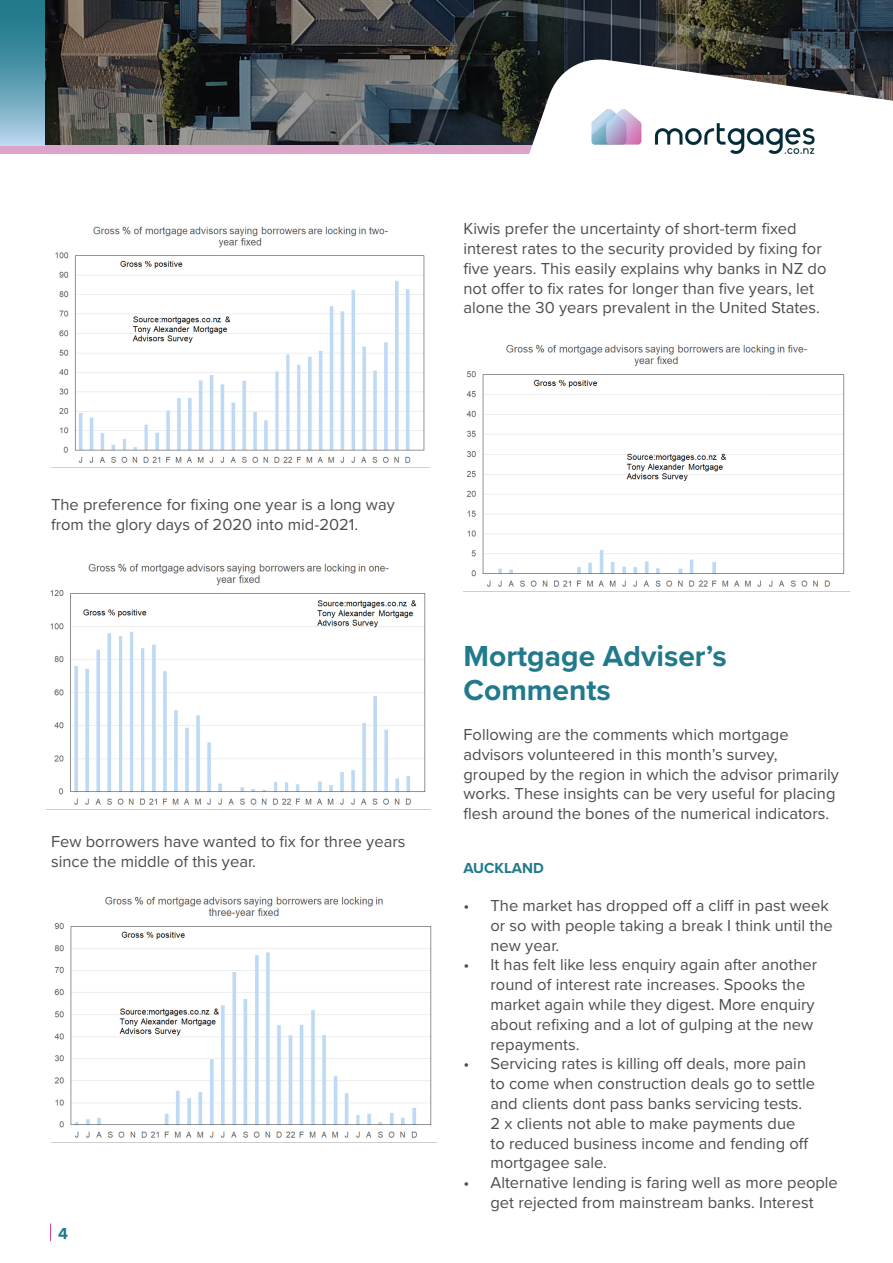
<style>
.page{position:relative;width:893px;height:1263px;background:#fff}
.page>*{position:absolute;margin:0;border:0;box-sizing:border-box;transform-origin:0 0}
.Copy{font:700 30px/34.2px "Proxima Nova";color:#217a8c}
.Copy-2{font:16.5px/19.8px "Proxima Nova";color:#4c4e4e}
.t1{font:700 16.5px "Proxima Nova";color:#217a8c}
.Copy-3{font:700 15px "Proxima Nova";color:#217a8c}
</style>
<div class="page">
<svg style="left:50px;top:1223px;width:1px;height:18px"></svg>
<img style="left:45px;top:0;width:300px;height:146px">
<svg style="left:345px;top:0;width:132px;height:468px"></svg>
<div style="left:0;top:146px;width:893px;height:8px;background:#dca4c9"></div>
<svg style="left:0;top:0;width:45px;height:146px;background:#5b9cb1"></svg>
<svg style="left:477px;top:0;width:416px;height:56px;background:#2d3436"></svg>
<svg style="left:450px;top:56px;width:443px;height:536px"></svg>
<img style="left:587px;top:99px;width:232px;height:64px">
<img style="left:50px;top:563px;width:376px;height:242px">
<img style="left:51px;top:896px;width:386px;height:247px">
<img style="left:463px;top:340px;width:386px;height:251px">
<img style="left:51px;top:221px;width:378px;height:247px">
<p class="Copy-2" style="left:463px;top:218px;width:364px">Kiwis prefer the uncertainty of short-term fixed interest rates to the security provided by fixing for five years. This easily explains why banks in NZ do not offer to fix rates for longer than five years, let alone the 30 years prevalent in the United States.</p>
<p class="Copy-2" style="left:51px;top:494px;width:345px">The preference for fixing one year is a long way from the glory days of 2020 into mid-2021.</p>
<p class="Copy-2" style="left:51px;top:831px;width:356px">Few borrowers have wanted to fix for three years since the middle of this year.</p>
<p class="t1" style="left:58px;top:1221px;width:11px">4</p>
<p class="Copy" style="left:463px;top:638px;width:265px">Mortgage Adviser’s<br>Comments</p>
<p class="Copy-2" style="left:463px;top:724px;width:377px">Following are the comments which mortgage advisors volunteered in this month’s survey, grouped by the region in which the advisor primarily works. These insights can be very useful for placing flesh around the bones of the numerical indicators.</p>
<p class="Copy-3" style="left:463px;top:857px;width:82px">AUCKLAND</p>
<p class="Copy-2" style="left:490px;top:895px;width:344px;text-indent:-27px">• The market has dropped off a cliff in past week or so with people taking a break I think until the new year.</p>
<p class="Copy-2" style="left:490px;top:954px;width:328px;text-indent:-27px">• It has felt like less enquiry again after another round of interest rate increases. Spooks the market again while they digest. More enquiry about refixing and a lot of gulping at the new repayments.</p>
<p class="Copy-2" style="left:490px;top:1053px;width:326px;text-indent:-27px">• Servicing rates is killing off deals, more pain to come when construction deals go to settle and clients dont pass banks servicing tests.<br>2 x clients not able to make payments due<br>to reduced business income and fending off mortgagee sale.</p>
<p class="Copy-2" style="left:463px;top:1172px;width:376px;text-align:center">• Alternative lending is faring well as more people get rejected from mainstream banks. Interest</p>
</div>
